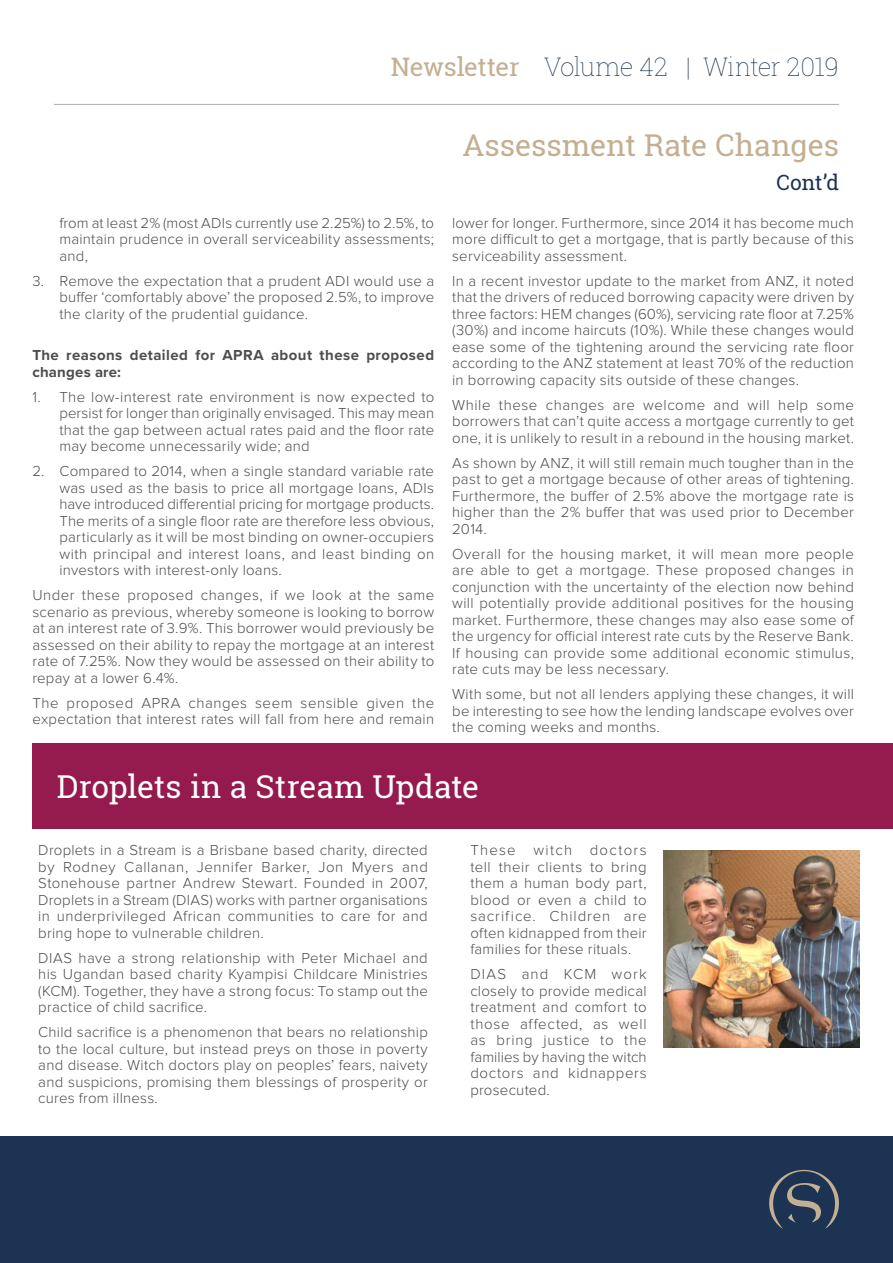
<style>
.page{position:relative;width:893px;height:1263px;background:#fff}
.page>*{position:absolute;margin:0;border:0;box-sizing:border-box;transform-origin:0 0}
.t1{font:31.5px "Roboto Slab";letter-spacing:-.005em;color:#fff}
.t2{font:30px "Roboto Slab";color:#c3af92}
.t3{font:100 25.5px "Roboto Slab";letter-spacing:-.015em;color:#1c3353}
.t4{font:21px "Roboto Slab";color:#1c3353}
.t5{font:300 15px/16.5px "Proxima Nova";letter-spacing:.015em;color:#4d4d4f;text-align:justify}
.t6{font:700 15px/16.5px "Proxima Nova";letter-spacing:.03em;color:#4d4d4f}
.s1{font-weight:400;color:#c3af92}
</style>
<div class="page">
<div style="left:0;top:1136px;width:893px;height:127px;background:#1c3353"></div>
<svg style="left:769px;top:1170px;width:70px;height:58px"></svg>
<hr style="left:54px;top:104px;width:785px;height:1px;background:#aaacae">
<div style="left:32px;top:744px;width:861px;height:85px;background:#951b4e"></div>
<img style="left:664px;top:851px;width:196px;height:196px">
<h3 class="t3" style="left:391px;top:49px;width:450px"><span class="s1">Newsletter</span> Volume 42 | Winter 2019</h3>
<h2 class="t2" style="left:462px;top:125px;width:378px">Assessment Rate Changes</h2>
<p class="t5" style="left:59px;top:215px;width:376px">from at least 2% (most ADIs currently use 2.25%) to 2.5%, to maintain prudence in overall serviceability assessments; and,</p>
<p class="t5" style="left:59px;top:273px;width:376px;text-indent:-27px">3. Remove the expectation that a prudent ADI would use a buffer ‘comfortably above’ the proposed 2.5%, to improve the clarity of the prudential guidance.</p>
<p class="t6" style="left:32px;top:347px;width:403px">The reasons detailed for APRA about these proposed changes are:</p>
<p class="t5" style="left:59px;top:389px;width:376px;text-indent:-27px">1. The low-interest rate environment is now expected to persist for longer than originally envisaged. This may mean that the gap between actual rates paid and the floor rate may become unnecessarily wide; and</p>
<p class="t5" style="left:59px;top:464px;width:376px;text-indent:-27px">2. Compared to 2014, when a single standard variable rate was used as the basis to price all mortgage loans, ADIs have introduced differential pricing for mortgage products.<br>The merits of a single floor rate are therefore less obvious, particularly as it will be most binding on owner-occupiers with principal and interest loans, and least binding on investors with interest-only loans.</p>
<p class="t5" style="left:32px;top:588px;width:403px">Under these proposed changes, if we look at the same scenario as previous, whereby someone is looking to borrow at an interest rate of 3.9%. This borrower would previously be assessed on their ability to repay the mortgage at an interest rate of 7.25%. Now they would be assessed on their ability to repay at a lower 6.4%.</p>
<p class="t5" style="left:32px;top:695px;width:403px">The proposed APRA changes seem sensible given the expectation that interest rates will fall from here and remain</p>
<h3 class="t4" style="left:776px;top:168px;width:64px">Cont’d</h3>
<p class="t5" style="left:452px;top:215px;width:403px">lower for longer. Furthermore, since 2014 it has become much more difficult to get a mortgage, that is partly because of this serviceability assessment.</p>
<p class="t5" style="left:452px;top:273px;width:403px">In a recent investor update to the market from ANZ, it noted that the drivers of reduced borrowing capacity were driven by three factors: HEM changes (60%), servicing rate floor at 7.25% (30%) and income haircuts (10%). While these changes would ease some of the tightening around the servicing rate floor according to the ANZ statement at least 70% of the reduction in borrowing capacity sits outside of these changes.</p>
<p class="t5" style="left:452px;top:397px;width:403px">While these changes are welcome and will help some borrowers that can’t quite access a mortgage currently to get one, it is unlikely to result in a rebound in the housing market.</p>
<p class="t5" style="left:452px;top:455px;width:403px">As shown by ANZ, it will still remain much tougher than in the past to get a mortgage because of other areas of tightening.<br>Furthermore, the buffer of 2.5% above the mortgage rate is higher than the 2% buffer that was used prior to December 2014.</p>
<p class="t5" style="left:452px;top:546px;width:403px">Overall for the housing market, it will mean more people are able to get a mortgage. These proposed changes in conjunction with the uncertainty of the election now behind will potentially provide additional positives for the housing market. Furthermore, these changes may also ease some of the urgency for official interest rate cuts by the Reserve Bank.<br>If housing can provide some additional economic stimulus, rate cuts may be less necessary.</p>
<p class="t5" style="left:452px;top:687px;width:403px">With some, but not all lenders applying these changes, it will be interesting to see how the lending landscape evolves over the coming weeks and months.</p>
<h1 class="t1" style="left:57px;top:765px;width:424px">Droplets in a Stream Update</h1>
<p class="t5" style="left:38px;top:842px;width:391px">Droplets in a Stream is a Brisbane based charity, directed by Rodney Callanan, Jennifer Barker, Jon Myers and Stonehouse partner Andrew Stewart. Founded in 2007, Droplets in a Stream (DIAS) works with partner organisations in underprivileged African communities to care for and bring hope to vulnerable children.</p>
<p class="t5" style="left:38px;top:950px;width:391px">DIAS have a strong relationship with Peter Michael and his Ugandan based charity Kyampisi Childcare Ministries (KCM). Together, they have a strong focus: To stamp out the practice of child sacrifice.</p>
<p class="t5" style="left:38px;top:1024px;width:391px">Child sacrifice is a phenomenon that bears no relationship to the local culture, but instead preys on those in poverty and disease. Witch doctors play on peoples’ fears, naivety and suspicions, promising them blessings of prosperity or cures from illness.</p>
<p class="t5" style="left:470px;top:842px;width:178px">These witch doctors tell their clients to bring them a human body part, blood or even a child to sacrifice. Children are often kidnapped from their families for these rituals.</p>
<p class="t5" style="left:470px;top:966px;width:178px">DIAS and KCM work closely to provide medical treatment and comfort to those affected, as well as bring justice to the families by having the witch doctors and kidnappers prosecuted.</p>
</div>
